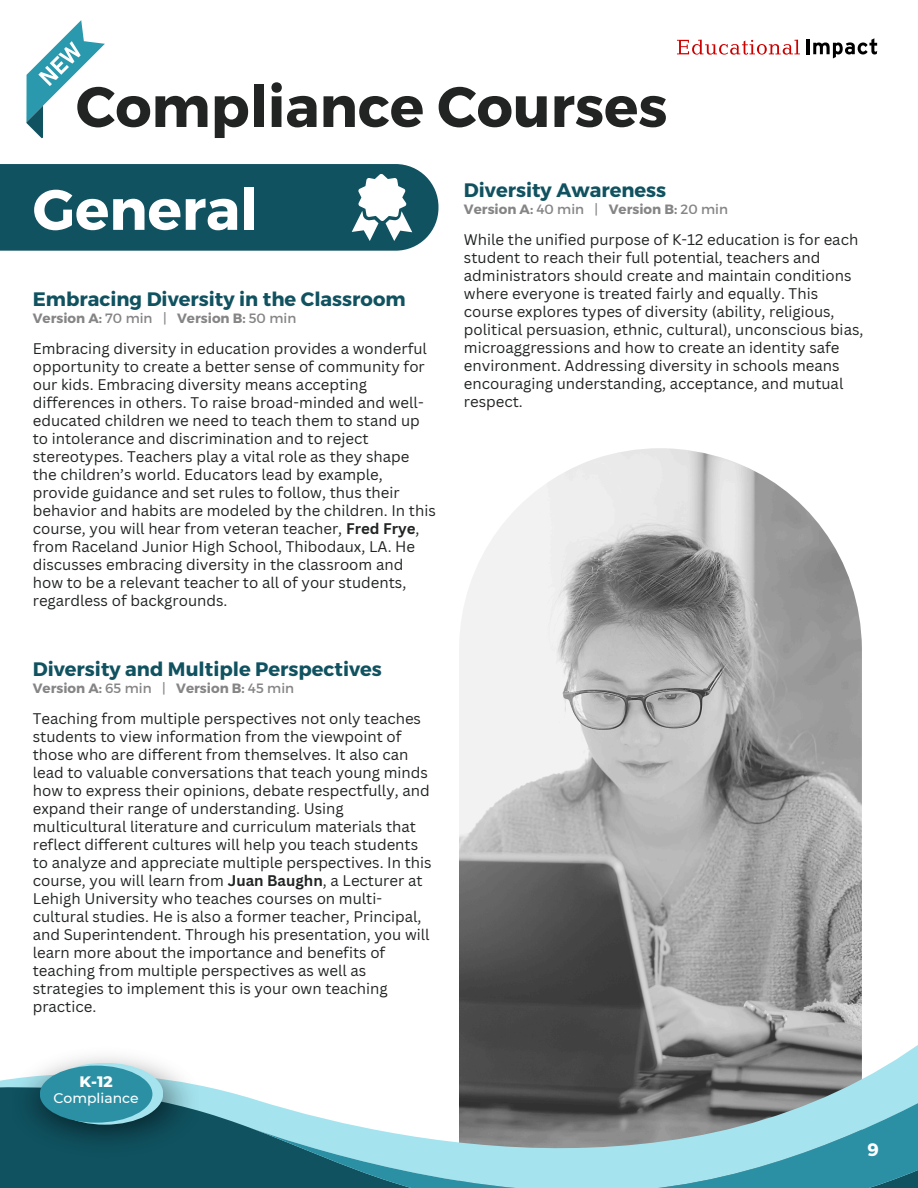
<style>
.page{position:relative;width:918px;height:1188px;background:#fff}
.page>*{position:absolute;margin:0;border:0;box-sizing:border-box;transform-origin:0 0}
.t1{font:700 56.85px "Montserrat";color:#212423}
.t2{font:700 56.85px "Montserrat";color:#fff}
.t3{font:700 19.5px "Montserrat";color:#105260}
.t4{font:700 18px "Montserrat";color:#fff}
.t5{font:800 15.45px "Montserrat";color:#fff}
.t6{font:15px/18px "Canva Sans";color:#212423}
.t7{font:500 13.95px "Montserrat";color:#fff}
.t8{font:700 13.5px "Montserrat";color:#858585}
.s1{font-weight:400}
.s2{font-weight:700}
</style>
<div class="page">
<svg style="left:677px;top:40px;width:123px;height:15px"></svg>
<hr style="left:806px;top:39px;width:3px;height:15px;background:#000">
<svg style="left:813px;top:38px;width:64px;height:20px"></svg>
<svg style="left:26px;top:20px;width:79px;height:118px"></svg>
<img style="left:459px;top:448px;width:403px;height:495px">
<svg style="left:5px;top:943px;width:857px;height:137px"></svg>
<svg style="left:0;top:1080px;width:244px;height:108px;background:#2b6a77"></svg>
<svg style="left:244px;top:1034px;width:674px;height:154px"></svg>
<img style="left:12px;top:1044px;width:186px;height:117px">
<svg style="left:47px;top:1063px;width:116px;height:62px"></svg>
<div style="left:40px;top:1066px;width:112px;height:57px;background:#2c90a4;border-radius:50%"></div>
<svg style="left:0;top:164px;width:438px;height:87px;background:#235f6c"></svg>
<p class="t1" style="left:76px;top:70px;width:593px">Compliance Courses</p>
<h2 class="t2" style="left:33px;top:173px;width:227px">General</h2>
<h2 class="t3" style="left:33px;top:286px;width:374px">Embracing Diversity in the Classroom</h2>
<h2 class="t8" style="left:33px;top:309px;width:265px">Version A: <span class="s1">70 min |</span> Version B: <span class="s1">50 min</span></h2>
<p class="t6" style="left:33px;top:339px;width:405px">Embracing diversity in education provides a wonderful opportunity to create a better sense of community for our kids. Embracing diversity means accepting differences in others. To raise broad-minded and well&shy;educated children we need to teach them to stand up to intolerance and discrimination and to reject stereotypes. Teachers play a vital role as they shape the children’s world. Educators lead by example, provide guidance and set rules to follow, thus their behavior and habits are modeled by the children. In this course, you will hear from veteran teacher, <span class="s2">Fred Frye</span>, from Raceland Junior High School, Thibodaux, LA. He discusses embracing diversity in the classroom and how to be a relevant teacher to all of your students, regardless of backgrounds.</p>
<h2 class="t3" style="left:33px;top:656px;width:351px">Diversity and Multiple Perspectives</h2>
<h2 class="t8" style="left:33px;top:679px;width:263px">Version A: <span class="s1">65 min |</span> Version B: <span class="s1">45 min</span></h2>
<p class="t6" style="left:33px;top:709px;width:400px">Teaching from multiple perspectives not only teaches students to view information from the viewpoint of those who are different from themselves. It also can lead to valuable conversations that teach young minds how to express their opinions, debate respectfully, and expand their range of understanding. Using multicultural literature and curriculum materials that reflect different cultures will help you teach students to analyze and appreciate multiple perspectives. In this course, you will learn from <span class="s2">Juan Baughn</span>, a Lecturer at Lehigh University who teaches courses on multi&shy;cultural studies. He is also a former teacher, Principal, and Superintendent. Through his presentation, you will learn more about the importance and benefits of teaching from multiple perspectives as well as strategies to implement this is your own teaching practice.</p>
<p class="t5" style="left:80px;top:1072px;width:35px">K-12</p>
<p class="t7" style="left:54px;top:1089px;width:87px">Compliance</p>
<h1 class="t3" style="left:464px;top:177px;width:204px">Diversity Awareness</h1>
<h1 class="t8" style="left:464px;top:200px;width:266px">Version A: <span class="s1">40 min |</span> Version B: <span class="s1">20 min</span></h1>
<p class="t6" style="left:464px;top:230px;width:401px">While the unified purpose of K-12 education is for each student to reach their full potential, teachers and administrators should create and maintain conditions where everyone is treated fairly and equally. This course explores types of diversity (ability, religious, political persuasion, ethnic, cultural), unconscious bias, microaggressions and how to create an identity safe environment. Addressing diversity in schools means encouraging understanding, acceptance, and mutual respect.</p>
<h1 class="t4" style="left:867px;top:1138px;width:13px">9</h1>
</div>
